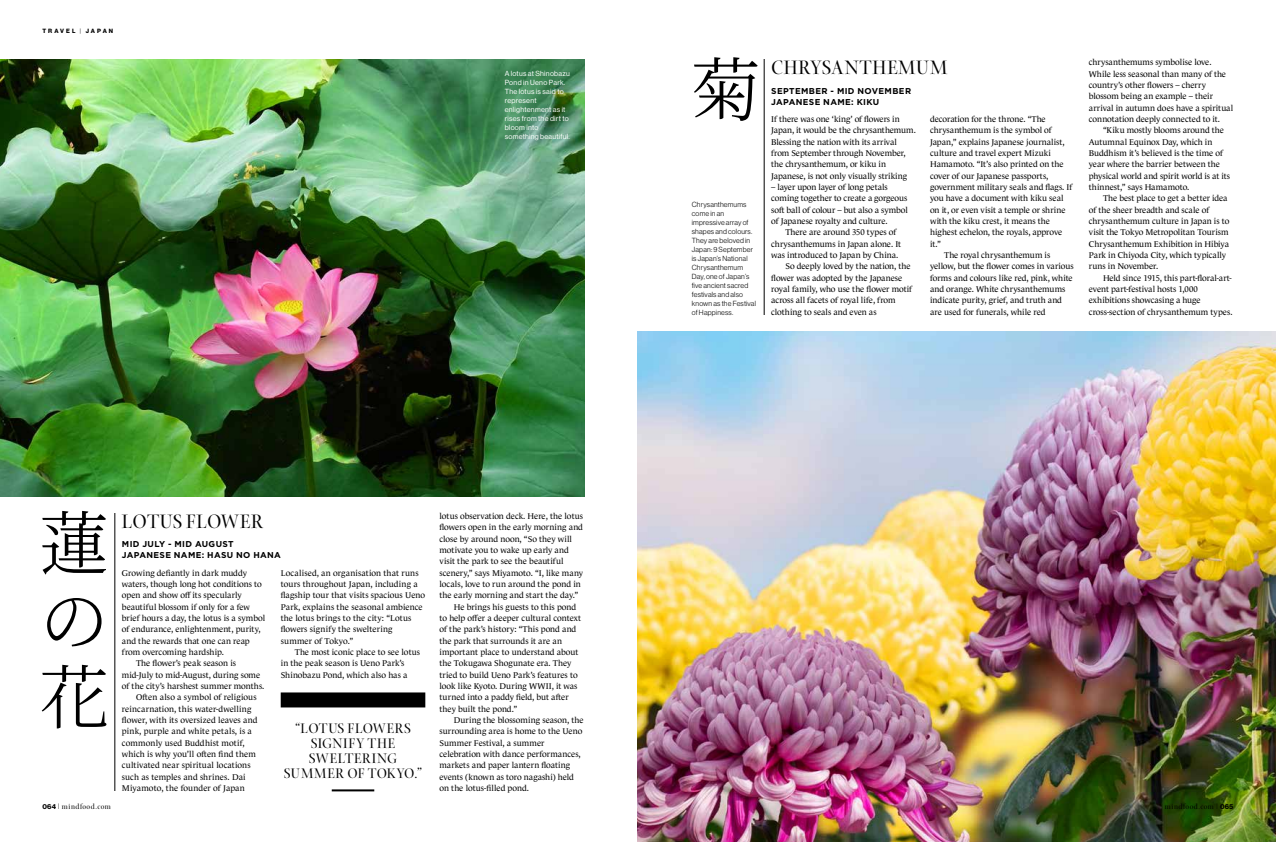
<style>
.page{position:relative;width:1276px;height:842px;background:#fff}
.page>*{position:absolute;margin:0;border:0;box-sizing:border-box;transform-origin:0 0}
.t1{font:300 70px/77px "Source Han Serif";color:#000;text-align:justify}
.t2{font:21px "Arepo";letter-spacing:.025em;color:#000}
.t3{font:21px "Arepo";letter-spacing:.005em;color:#000}
.t4{font:15px/15px "Arepo";letter-spacing:.035em;color:#000;text-align:center}
.t5{font:8.5px/11.3px "Le Monde Journal Ptf";color:#000}
.t6{font:700 8.5px/11.3px "Gotham";letter-spacing:.04em;color:#000}
.t7{font:8.5px "Le Monde Journal Ptf";letter-spacing:.02em;color:#000}
.t8{font:8px "Arepo";letter-spacing:.055em;color:#000}
.t9{font:7.2px/9px "N Haas Grotesk DS Pro 45 Lt";letter-spacing:.025em;color:#000}
.t10{font:7.2px/9px "N Haas Grotesk DS Pro 55 Rg";letter-spacing:.035em;color:#fff}
.t11{font:6px "N Haas Grotesk DS Pro 75 Bd";letter-spacing:.335em;color:#000}
.s1{font-family:"N Haas Grotesk DS Pro 45 Lt"}
.s2{font-family:"N Haas Grotesk DS Pro 75 Bd";font-size:7px}
</style>
<div class="page">
<img style="left:0;top:60px;width:584px;height:436px">
<img style="left:638px;top:332px;width:638px;height:510px">
<hr style="left:764px;top:60px;width:1px;height:255px;background:#000">
<hr style="left:115px;top:513px;width:1px;height:278px;background:#000">
<div style="left:281px;top:692px;width:144px;height:15px;background:#000"></div>
<hr style="left:332px;top:789px;width:42px;height:2px;background:#000">
<p class="t11" style="left:43px;top:28px;width:72px">TRAVEL <span class="s1">|</span> JAPAN</p>
<p class="t10" style="left:505px;top:69px;width:67px">A lotus at Shinobazu<br>Pond in Ueno Park.<br>The lotus is said to represent enlightenment as it rises from the dirt to bloom into something beautiful.</p>
<h1 class="t1" style="left:39px;top:507px;width:71px">蓮の花</h1>
<h2 class="t3" style="left:122px;top:509px;width:143px">LOTUS FLOWER</h2>
<p class="t6" style="left:122px;top:538px;width:160px">MID JULY - MID AUGUST<br>JAPANESE NAME: HASU NO HANA</p>
<p class="t5" style="left:122px;top:566px;width:127px">Growing defiantly in dark muddy</p>
<p class="t5" style="left:122px;top:577px;width:141px">waters, though long hot conditions to</p>
<p class="t5" style="left:122px;top:589px;width:121px">open and show off its specularly</p>
<p class="t5" style="left:122px;top:600px;width:130px">beautiful blossom if only for a few</p>
<p class="t5" style="left:122px;top:611px;width:145px">brief hours a day, the lotus is a symbol</p>
<p class="t5" style="left:122px;top:623px;width:140px">of endurance, enlightenment, purity,</p>
<p class="t5" style="left:122px;top:634px;width:129px">and the rewards that one can reap</p>
<p class="t5" style="left:122px;top:645px;width:103px">from overcoming hardship.</p>
<p class="t5" style="left:136px;top:657px;width:101px">The flower’s peak season is</p>
<p class="t5" style="left:122px;top:668px;width:140px">mid-July to mid-August, during some</p>
<p class="t5" style="left:122px;top:679px;width:144px">of the city’s harshest summer months.</p>
<p class="t7" style="left:136px;top:691px;width:122px">Often also a symbol of religious</p>
<p class="t5" style="left:122px;top:702px;width:131px">reincarnation, this water-dwelling</p>
<p class="t5" style="left:122px;top:713px;width:137px">flower, with its oversized leaves and</p>
<p class="t7" style="left:122px;top:725px;width:131px">pink, purple and white petals, is a</p>
<p class="t5" style="left:122px;top:736px;width:124px">commonly used Buddhist motif,</p>
<p class="t5" style="left:122px;top:747px;width:135px">which is why you’ll often find them</p>
<p class="t5" style="left:122px;top:759px;width:130px">cultivated near spiritual locations</p>
<p class="t5" style="left:122px;top:770px;width:125px">such as temples and shrines. Dai</p>
<p class="t5" style="left:122px;top:781px;width:124px">Miyamoto, the founder of Japan</p>
<p class="t5" style="left:281px;top:566px;width:146px">Localised, an organisation that runs tours throughout Japan, including a flagship tour that visits spacious Ueno Park, explains the seasonal ambience the lotus brings to the city: “Lotus flowers signify the sweltering summer of Tokyo.”</p>
<p class="t5" style="left:281px;top:645px;width:141px;text-indent:14px">The most iconic place to see lotus in the peak season is Ueno Park’s<br>Shinobazu Pond, which also has a</p>
<h3 class="t4" style="left:284px;top:721px;width:140px">“LOTUS FLOWERS<br>SIGNIFY THE<br>SWELTERING<br>SUMMER OF TOKYO.”</h3>
<p class="t5" style="left:439px;top:509px;width:145px">lotus observation deck. Here, the lotus</p>
<p class="t5" style="left:439px;top:521px;width:145px">flowers open in the early morning and</p>
<p class="t5" style="left:439px;top:532px;width:134px">close by around noon, “So they will</p>
<p class="t5" style="left:439px;top:543px;width:131px">motivate you to wake up early and</p>
<p class="t5" style="left:439px;top:555px;width:126px">visit the park to see the beautiful</p>
<p class="t5" style="left:439px;top:566px;width:145px">scenery,” says Miyamoto. “I, like many</p>
<p class="t5" style="left:439px;top:577px;width:143px">locals, love to run around the pond in</p>
<p class="t5" style="left:439px;top:589px;width:140px">the early morning and start the day.”</p>
<p class="t5" style="left:454px;top:600px;width:124px">He brings his guests to this pond</p>
<p class="t5" style="left:439px;top:611px;width:143px">to help offer a deeper cultural context</p>
<p class="t5" style="left:439px;top:623px;width:138px">of the park’s history: “This pond and</p>
<p class="t5" style="left:439px;top:634px;width:124px">the park that surrounds it are an</p>
<p class="t5" style="left:439px;top:645px;width:140px">important place to understand about</p>
<p class="t5" style="left:439px;top:657px;width:133px">the Tokugawa Shogunate era. They</p>
<p class="t5" style="left:439px;top:668px;width:140px">tried to build Ueno Park’s features to</p>
<p class="t5" style="left:439px;top:679px;width:139px">look like Kyoto. During WWII, it was</p>
<p class="t5" style="left:439px;top:691px;width:131px">turned into a paddy field, but after</p>
<p class="t5" style="left:439px;top:702px;width:79px">they built the pond.”</p>
<p class="t5" style="left:454px;top:713px;width:132px">During the blossoming season, the</p>
<p class="t5" style="left:439px;top:725px;width:144px">surrounding area is home to the Ueno</p>
<p class="t5" style="left:439px;top:736px;width:106px">Summer Festival, a summer</p>
<p class="t5" style="left:439px;top:747px;width:143px">celebration with dance performances,</p>
<p class="t5" style="left:439px;top:759px;width:132px">markets and paper lantern floating</p>
<p class="t5" style="left:439px;top:770px;width:136px">events (known as toro nagashi) held</p>
<p class="t5" style="left:439px;top:781px;width:91px">on the lotus-filled pond.</p>
<h1 class="t1" style="left:691px;top:53px;width:71px">菊</h1>
<h2 class="t2" style="left:771px;top:56px;width:178px">CHRYSANTHEMUM</h2>
<p class="t6" style="left:771px;top:85px;width:141px">SEPTEMBER - MID NOVEMBER<br>JAPANESE NAME: KIKU</p>
<p class="t5" style="left:771px;top:112px;width:146px">If there was one ‘king’ of flowers in Japan, it would be the chrysanthemum.<br>Blessing the nation with its arrival from September through November, the chrysanthemum, or kiku in Japanese, is not only visually striking</p>
<p class="t5" style="left:771px;top:180px;width:138px">– layer upon layer of long petals coming together to create a gorgeous soft ball of colour – but also a symbol of Japanese royalty and culture.</p>
<p class="t5" style="left:785px;top:226px;width:112px">There are around 350 types of</p>
<p class="t5" style="left:771px;top:237px;width:131px">chrysanthemums in Japan alone. It</p>
<p class="t5" style="left:771px;top:249px;width:129px">was introduced to Japan by China.</p>
<p class="t5" style="left:785px;top:260px;width:127px">So deeply loved by the nation, the</p>
<p class="t5" style="left:771px;top:271px;width:133px">flower was adopted by the Japanese</p>
<p class="t5" style="left:771px;top:283px;width:142px">royal family, who use the flower motif</p>
<p class="t5" style="left:771px;top:294px;width:126px">across all facets of royal life, from</p>
<p class="t5" style="left:771px;top:305px;width:107px">clothing to seals and even as</p>
<p class="t5" style="left:930px;top:112px;width:117px">decoration for the throne. “The</p>
<p class="t5" style="left:930px;top:124px;width:123px">chrysanthemum is the symbol of</p>
<p class="t5" style="left:930px;top:135px;width:136px">Japan,” explains Japanese journalist,</p>
<p class="t5" style="left:930px;top:146px;width:122px">culture and travel expert Mizuki</p>
<p class="t5" style="left:930px;top:158px;width:135px">Hamamoto. “It’s also printed on the</p>
<p class="t5" style="left:930px;top:169px;width:120px">cover of our Japanese passports,</p>
<p class="t5" style="left:930px;top:180px;width:144px">government military seals and flags. If</p>
<p class="t5" style="left:930px;top:192px;width:135px">you have a document with kiku seal</p>
<p class="t5" style="left:930px;top:203px;width:137px">on it, or even visit a temple or shrine</p>
<p class="t5" style="left:930px;top:215px;width:122px">with the kiku crest, it means the</p>
<p class="t5" style="left:930px;top:226px;width:134px">highest echelon, the royals, approve</p>
<p class="t5" style="left:930px;top:237px;width:12px">it.”</p>
<p class="t5" style="left:944px;top:249px;width:107px">The royal chrysanthemum is</p>
<p class="t5" style="left:930px;top:260px;width:145px">yellow, but the flower comes in various</p>
<p class="t5" style="left:930px;top:271px;width:144px">forms and colours like red, pink, white</p>
<p class="t5" style="left:930px;top:283px;width:137px">and orange. White chrysanthemums</p>
<p class="t5" style="left:930px;top:294px;width:133px">indicate purity, grief, and truth and</p>
<p class="t5" style="left:930px;top:305px;width:117px">are used for funerals, while red</p>
<p class="t9" style="left:692px;top:200px;width:66px">Chrysanthemums come in an impressive array of shapes and colours.<br>They are beloved in<br>Japan: 9 September is Japan’s National<br>Chrysanthemum<br>Day, one of Japan’s five ancient sacred festivals and also known as the Festival of Happiness.</p>
<p class="t5" style="left:1088px;top:56px;width:146px">chrysanthemums symbolise love.<br>While less seasonal than many of the country’s other flowers – cherry blossom being an example – their arrival in autumn does have a spiritual connotation deeply connected to it.</p>
<p class="t5" style="left:1088px;top:124px;width:143px;text-indent:14px">“Kiku mostly blooms around the Autumnal Equinox Day, which in Buddhism it’s believed is the time of year where the barrier between the physical world and spirit world is at its thinnest,” says Hamamoto.</p>
<p class="t5" style="left:1088px;top:192px;width:142px;text-indent:14px">The best place to get a better idea of the sheer breadth and scale of chrysanthemum culture in Japan is to visit the Tokyo Metropolitan Tourism Chrysanthemum Exhibition in Hibiya Park in Chiyoda City, which typically runs in November.</p>
<p class="t5" style="left:1088px;top:271px;width:145px;text-indent:14px">Held since 1915, this part-floral-art&shy;event part-festival hosts 1,000 exhibitions showcasing a huge cross-section of chrysanthemum types.</p>
<p class="t8" style="left:43px;top:802px;width:70px"><span class="s2">064</span> | mindfood.com</p>
<p class="t8" style="left:1165px;top:802px;width:70px">mindfood.com | <span class="s2">065</span></p>
</div>
